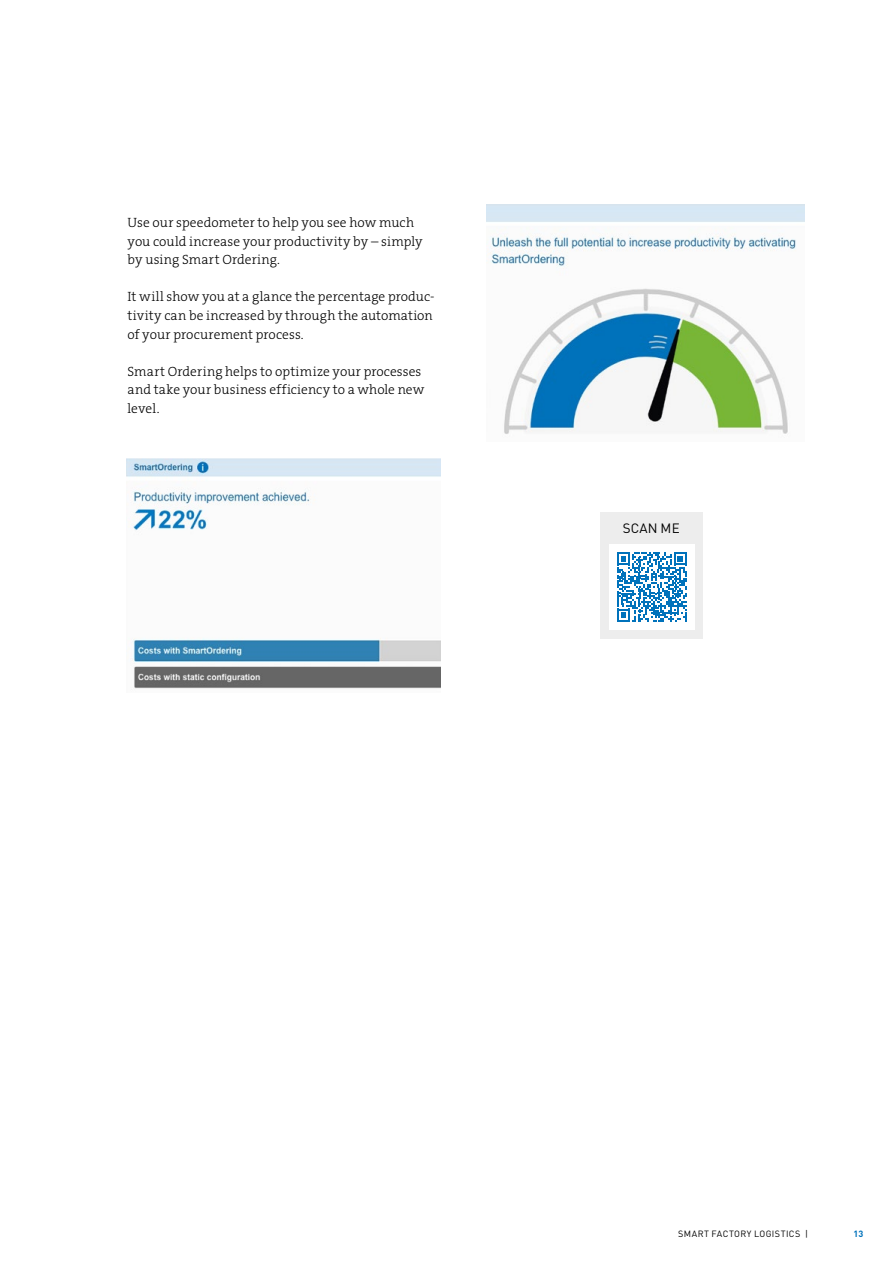
<style>
.page{position:relative;width:893px;height:1263px;background:#fff}
.page>*{position:absolute;margin:0;border:0;box-sizing:border-box;transform-origin:0 0}
.t1{font:13.5px/18.6px "The Serif HP3 Lig";letter-spacing:.005em;color:#000}
.t2{font:13.35px "DINOT";letter-spacing:.01em;color:#000}
.t3{font:9px "DINOT";letter-spacing:.045em;color:#000}
.t4{font:700 9px "DINOT";color:#0072bb}
</style>
<div class="page">
<img style="left:127px;top:459px;width:314px;height:230px">
<img style="left:486px;top:205px;width:318px;height:229px">
<div style="left:601px;top:512px;width:102px;height:127px;background:#ededed"></div>
<div style="left:609px;top:544px;width:85px;height:85px;background:#fff"></div>
<svg style="left:617px;top:552px;width:70px;height:70px"></svg>
<p class="t1" style="left:128px;top:213px;width:297px">Use our speedometer to help you see how much you could increase your productivity by – simply by using Smart Ordering.</p>
<p class="t1" style="left:128px;top:288px;width:308px">It will show you at a glance the percentage produc&shy;tivity can be increased by through the automation of your procurement process.</p>
<p class="t1" style="left:128px;top:362px;width:298px">Smart Ordering helps to optimize your processes and take your business efficiency to a whole new level.</p>
<p class="t2" style="left:623px;top:519px;width:58px">SCAN ME</p>
<p class="t3" style="left:678px;top:1227px;width:131px">SMART FACTORY LOGISTICS |</p>
<p class="t4" style="left:853px;top:1227px;width:11px">13</p>
</div>
